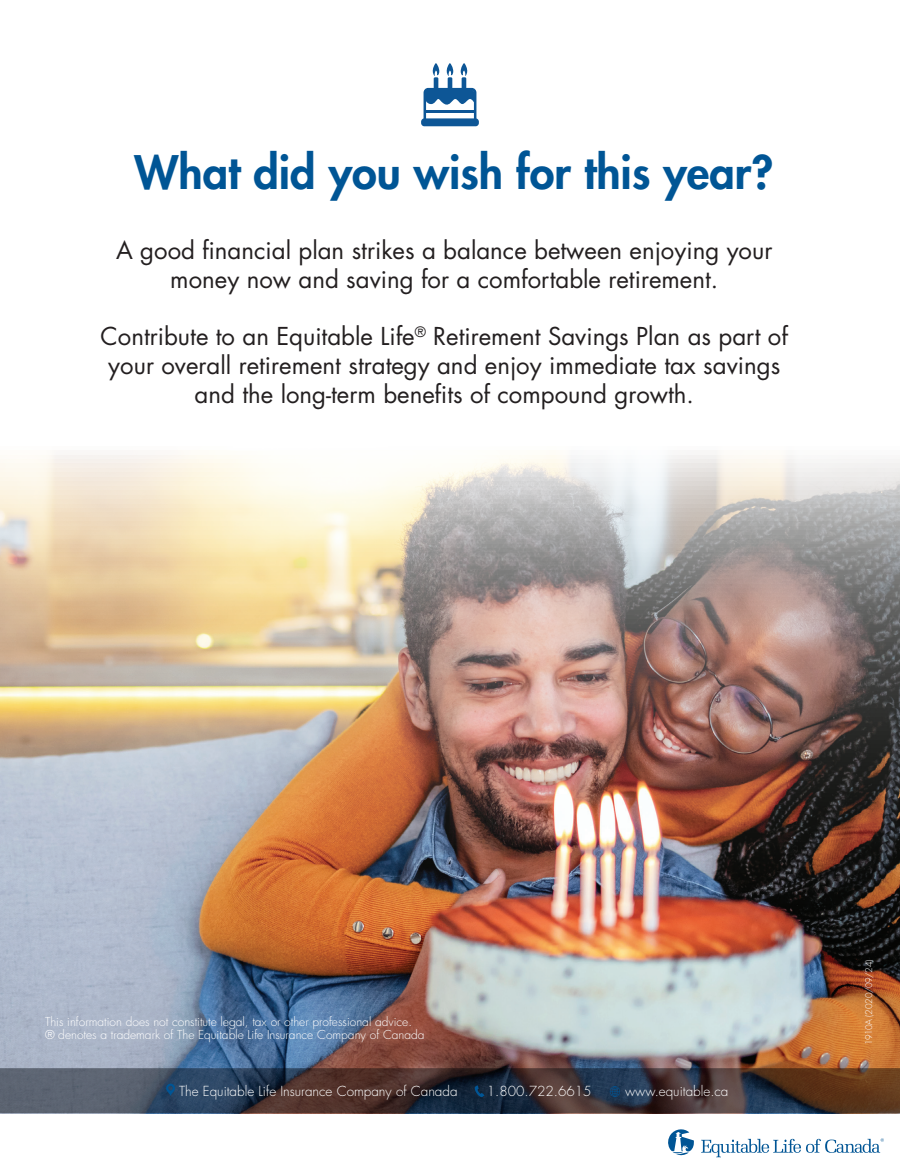
<style>
.page{position:relative;width:900px;height:1170px;background:#fff}
.page>*{position:absolute;margin:0;border:0;box-sizing:border-box;transform-origin:0 0}
.t1{font:800 45px "Futura Std";color:#005595}
.t2{font:24px/28.8px "Futura Std";color:#231f20;text-align:center}
.t3{font:300 13.5px "Futura Std";color:#fff}
.t4{font:300 12px/13.5px "Futura Std";color:#fff}
.t5{font:300 9px "Futura Std";letter-spacing:-.015em;color:#fff}
</style>
<div class="page">
<img style="left:0;top:455px;width:900px;height:613px">
<svg style="left:668px;top:1129px;width:26px;height:27px"></svg>
<svg style="left:701px;top:1138px;width:183px;height:19px"></svg>
<svg style="left:0;top:1068px;width:900px;height:46px;background:#413c43"></svg>
<hr style="left:448px;top:77px;width:4px;height:13px;background:#0d5696">
<svg style="left:432px;top:63px;width:22px;height:15px"></svg>
<hr style="left:434px;top:77px;width:4px;height:13px;background:#0d5696">
<svg style="left:460px;top:63px;width:8px;height:13px"></svg>
<hr style="left:462px;top:77px;width:4px;height:13px;background:#0d5696">
<div style="left:421px;top:118px;width:58px;height:8px;background:#0d5696;border-radius:3px"></div>
<svg style="left:424px;top:88px;width:52px;height:31px"></svg>
<hr style="left:425px;top:110px;width:50px;height:2px;background:#0d5696">
<h1 class="t1" style="left:134px;top:144px;width:640px">What did you wish for this year?</h1>
<p class="t2" style="left:116px;top:236px;width:658px">A good financial plan strikes a balance between enjoying your money now and saving for a comfortable retirement.</p>
<p class="t2" style="left:101px;top:322px;width:689px">Contribute to an Equitable Life<sup>®</sup> Retirement Savings Plan as part of your overall retirement strategy and enjoy immediate tax savings and the long-term benefits of compound growth.</p>
<p class="t4" style="left:45px;top:1015px;width:381px">This information does not constitute legal, tax or other professional advice. ® denotes a trademark of The Equitable Life Insurance Company of Canada</p>
<p class="t3" style="left:179px;top:1083px;width:280px">The Equitable Life Insurance Company of Canada</p>
<p class="t3" style="left:487px;top:1083px;width:106px">1.800.722.6615</p>
<p class="t3" style="left:625px;top:1083px;width:105px">www.equitable.ca</p>
<p class="t5" style="left:863px;top:1045px;width:87px;rotate:-90deg">1910A (2020/09/24)</p>
</div>
